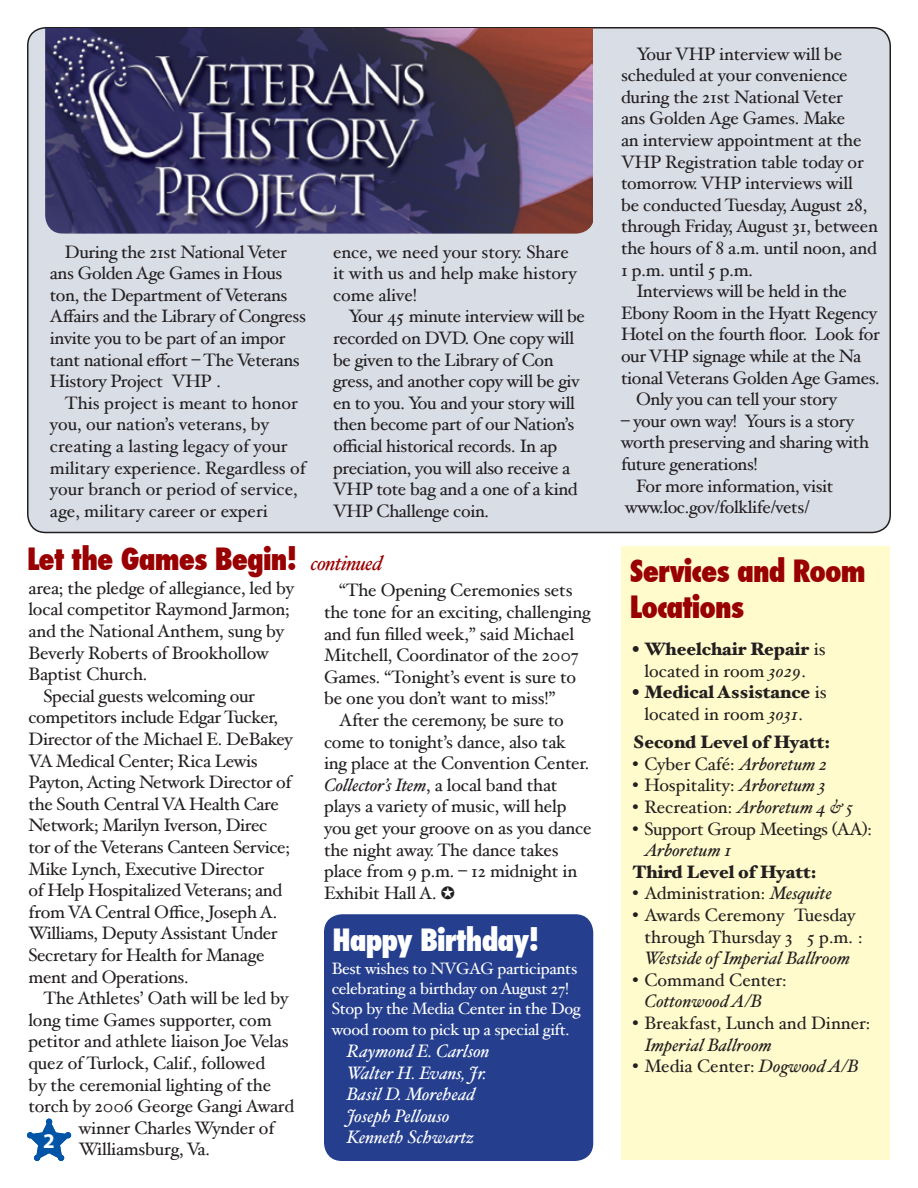
<style>
.page{position:relative;width:918px;height:1188px;background:#fff}
.page>*{position:absolute;margin:0;border:0;box-sizing:border-box;transform-origin:0 0}
.t1{font:800 condensed 30px "Futura";letter-spacing:-.03em;color:#990002}
.t2{font:800 condensed 30px "Futura";letter-spacing:-.03em;color:#fff}
.t3{font:700 21px "Myriad Pro";color:#fff}
.Basic_Newsletter_Par{font:18px/21.6px "Hoefler Text";letter-spacing:-.01em;color:#231f20}
.t4{font:900 18px/21.6px "Hoefler Text";color:#231f20;text-align:center}
.Basic_Newsletter_Par-2{font:italic 18px "Hoefler Text";color:#fff}
.Basic_Newsletter_Par-3{font:16.5px/19.8px "Hoefler Text";letter-spacing:-.02em;color:#fff}
.s1{font-family:"Hoefler Text";font-weight:400;font-style:italic;font-stretch:normal;font-size:21px}
.s2{font-style:italic}
.s3{font-weight:400}
.s4{font-weight:400;font-style:italic}
</style>
<div class="page">
<div style="left:621px;top:547px;width:269px;height:613px;background:#fffbcc"></div>
<svg style="left:27px;top:1119px;width:44px;height:42px"></svg>
<div style="left:324px;top:914px;width:269px;height:247px;background:#253f8e;border-radius:18px"></div>
<div style="left:28px;top:28px;width:862px;height:504px;background:#d9dde6;border-radius:18px"></div>
<img style="left:45px;top:28px;width:548px;height:206px">
<p class="Basic_Newsletter_Par" style="left:333px;top:241px;width:245px">ence, we need your story. Share it with us and help make history come alive!</p>
<p class="Basic_Newsletter_Par" style="left:333px;top:305px;width:254px;text-indent:15px">Your 45-minute interview will be recorded on DVD. One copy will be given to the Library of Con gress, and another copy will be giv en to you. You and your story will then become part of our Nation’s official historical records. In ap preciation, you will also receive a<br>VHP tote bag and a one of a kind<br>VHP Challenge coin.</p>
<p class="t1" style="left:27px;top:538px;width:363px">Let the Games Begin! <span class="s1">(continued)</span></p>
<p class="Basic_Newsletter_Par" style="left:324px;top:579px;width:268px;text-indent:15px">“The Opening Ceremonies sets the tone for an exciting, challenging and fun filled week,” said Michael Mitchell, Coordinator of the 2007<br>Games. “Tonight’s event is sure to be one you don’t want to miss!”</p>
<p class="Basic_Newsletter_Par" style="left:324px;top:709px;width:269px;text-indent:15px">After the ceremony, be sure to come to tonight’s dance, also tak ing place at the Convention Center.<br><span class="s2">Collector’s Item</span>, a local band that plays a variety of music, will help you get your groove on as you dance the night away. The dance takes place from 9 p.m. – 12 midnight in<br>Exhibit Hall A. ✪</p>
<p class="t2" style="left:332px;top:920px;width:208px">Happy Birthday!</p>
<p class="Basic_Newsletter_Par" style="left:50px;top:241px;width:258px;text-indent:15px">During the 21st National Veter ans Golden Age Games in Hous ton, the Department of Veterans<br>Affairs and the Library of Congress invite you to be part of an impor tant national effort – The Veterans<br>History Project (VHP).</p>
<p class="Basic_Newsletter_Par" style="left:50px;top:392px;width:258px;text-indent:15px">This project is meant to honor you, our nation’s veterans, by creating a lasting legacy of your military experience. Regardless of your branch or period of service, age, military career or experi</p>
<p class="Basic_Newsletter_Par" style="left:28px;top:577px;width:267px">area; the pledge of allegiance, led by local competitor Raymond Jarmon; and the National Anthem, sung by<br>Beverly Roberts of Brookhollow<br>Baptist Church.</p>
<p class="Basic_Newsletter_Par" style="left:28px;top:685px;width:266px;text-indent:15px">Special guests welcoming our competitors include Edgar Tucker,<br>Director of the Michael E. DeBakey<br>VA Medical Center; Rica Lewis-<br>Payton, Acting Network Director of the South Central VA Health Care<br>Network; Marilyn Iverson, Direc tor of the Veterans Canteen Service;<br>Mike Lynch, Executive Director<br>of Help Hospitalized Veterans; and from VA Central Office, Joseph A.<br>Williams, Deputy Assistant Under<br>Secretary for Health for Manage ment and Operations.</p>
<p class="Basic_Newsletter_Par" style="left:44px;top:987px;width:246px">The Athletes’ Oath will be led by</p>
<p class="Basic_Newsletter_Par" style="left:28px;top:1009px;width:245px">long time Games supporter, com</p>
<p class="Basic_Newsletter_Par" style="left:28px;top:1030px;width:262px">petitor and athlete liaison Joe Velas</p>
<p class="Basic_Newsletter_Par" style="left:28px;top:1052px;width:238px">quez of Turlock, Calif., followed</p>
<p class="Basic_Newsletter_Par" style="left:28px;top:1074px;width:244px">by the ceremonial lighting of the</p>
<p class="Basic_Newsletter_Par" style="left:28px;top:1095px;width:267px">torch by 2006 George Gangi Award</p>
<p class="Basic_Newsletter_Par" style="left:79px;top:1117px;width:197px">winner Charles Wynder of</p>
<p class="Basic_Newsletter_Par" style="left:79px;top:1138px;width:133px">Williamsburg, Va.</p>
<p class="Basic_Newsletter_Par-3" style="left:332px;top:959px;width:250px">Best wishes to NVGAG participants celebrating a birthday on August 27!<br>Stop by the Media Center in the Dog</p>
<p class="Basic_Newsletter_Par-3" style="left:332px;top:1020px;width:239px">wood room to pick up a special gift.</p>
<p class="Basic_Newsletter_Par-2" style="left:347px;top:1040px;width:144px">Raymond E. Carlson</p>
<p class="Basic_Newsletter_Par-2" style="left:347px;top:1062px;width:141px">Walter H. Evans, Jr.</p>
<p class="Basic_Newsletter_Par-2" style="left:347px;top:1083px;width:130px">Basil D. Morehead</p>
<p class="Basic_Newsletter_Par-2" style="left:347px;top:1105px;width:104px">Joseph Pellouso</p>
<p class="Basic_Newsletter_Par-2" style="left:347px;top:1127px;width:129px">Kenneth Schwartz</p>
<p class="t3" style="left:43px;top:1128px;width:13px">2</p>
<p class="Basic_Newsletter_Par" style="left:621px;top:43px;width:258px;text-indent:15px">Your VHP interview will be scheduled at your convenience during the 21st National Veter<br>ans Golden Age Games. Make<br>an interview appointment at the<br>VHP Registration table today or tomorrow. VHP interviews will<br>be conducted Tuesday, August 28, through Friday, August 31, between the hours of 8 a.m. until noon, and<br>1 p.m. until 5 p.m.</p>
<p class="Basic_Newsletter_Par" style="left:621px;top:280px;width:260px;text-indent:15px">Interviews will be held in the<br>Ebony Room in the Hyatt Regency<br>Hotel on the fourth floor. Look for our VHP signage while at the Na tional Veterans Golden Age Games.</p>
<p class="Basic_Newsletter_Par" style="left:636px;top:388px;width:203px">Only you can tell your story</p>
<p class="Basic_Newsletter_Par" style="left:621px;top:410px;width:250px">– your own way! Yours is a story worth preserving and sharing with future generations!</p>
<p class="Basic_Newsletter_Par" style="left:625px;top:475px;width:210px;text-indent:11px">For more information, visit www.loc.gov/folklife/vets/</p>
<p class="t1" style="left:630px;top:551px;width:237px">Services and Room</p>
<p class="t1" style="left:630px;top:587px;width:116px">Locations</p>
<p class="t4" style="left:632px;top:638px;width:195px">• Wheelchair Repair <span class="s3">is located in room</span> <span class="s4">3029</span><span class="s3">.</span></p>
<p class="t4" style="left:644px;top:681px;width:184px;text-align:left;text-indent:-12px">• Medical Assistance <span class="s3">is located in room</span> <span class="s4">3031</span><span class="s3">.</span></p>
<p class="t4" style="left:632px;top:731px;width:199px">Second Level of Hyatt:</p>
<p class="Basic_Newsletter_Par" style="left:632px;top:753px;width:197px">• Cyber Café: <span class="s2">Arboretum 2</span></p>
<p class="Basic_Newsletter_Par" style="left:632px;top:774px;width:195px">• Hospitality: <span class="s2">Arboretum 3</span></p>
<p class="Basic_Newsletter_Par" style="left:632px;top:796px;width:223px">• Recreation: <span class="s2">Arboretum 4 &amp; 5</span></p>
<p class="Basic_Newsletter_Par" style="left:644px;top:818px;width:229px;text-indent:-12px">• Support Group Meetings (AA):<br><span class="s2">Arboretum 1</span></p>
<p class="t4" style="left:632px;top:861px;width:186px">Third Level of Hyatt:</p>
<p class="Basic_Newsletter_Par" style="left:632px;top:882px;width:201px">• Administration: <span class="s2">Mesquite</span></p>
<p class="Basic_Newsletter_Par" style="left:644px;top:904px;width:220px;text-indent:-12px">• Awards Ceremony (Tuesday through Thursday 3 - 5 p.m.):<br><span class="s2">Westside of Imperial Ballroom</span></p>
<p class="Basic_Newsletter_Par" style="left:644px;top:969px;width:144px;text-indent:-12px">• Command Center:<br><span class="s2">Cottonwood A/B</span></p>
<p class="Basic_Newsletter_Par" style="left:644px;top:1012px;width:227px;text-indent:-12px">• Breakfast, Lunch and Dinner:<br><span class="s2">Imperial Ballroom</span></p>
<p class="Basic_Newsletter_Par" style="left:632px;top:1055px;width:228px">• Media Center: <span class="s2">Dogwood A/B</span></p>
</div>
